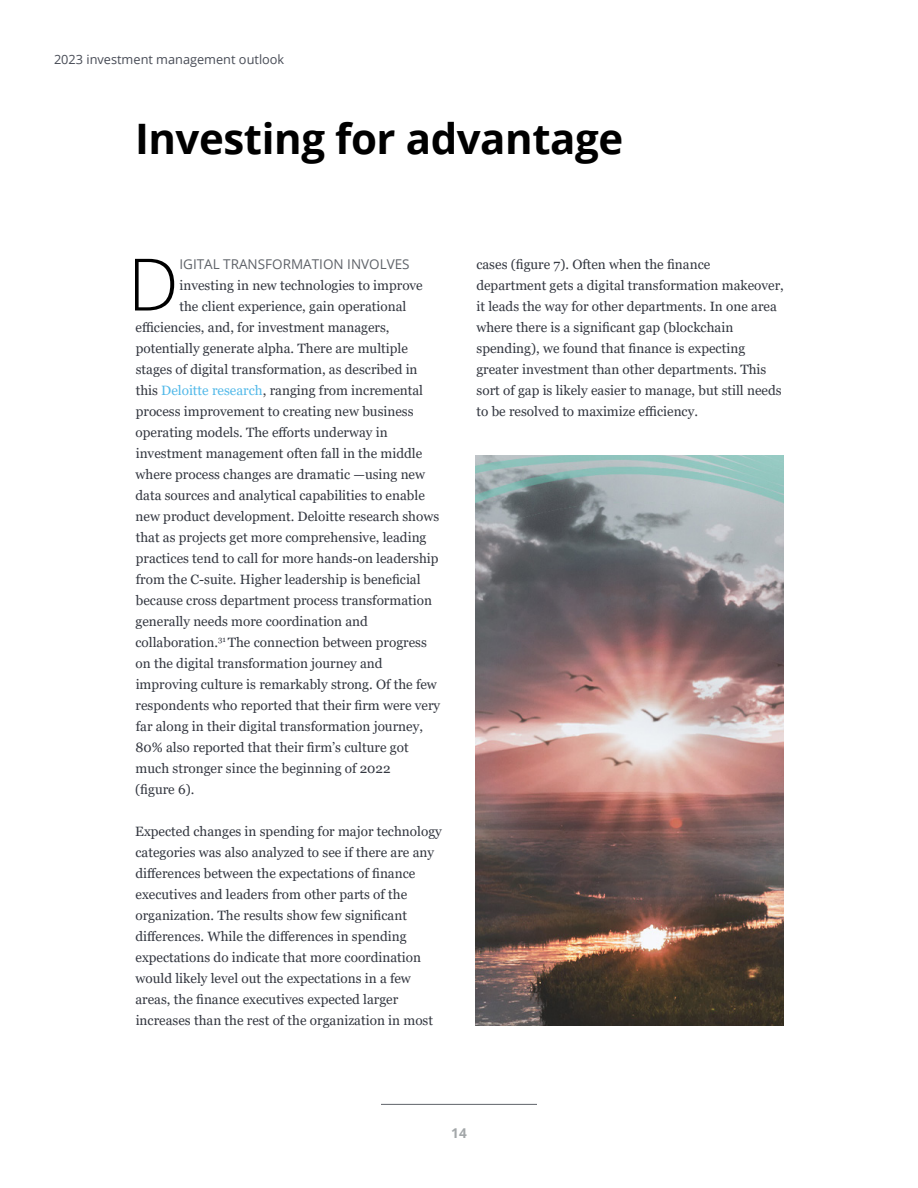
<style>
.page{position:relative;width:918px;height:1188px;background:#fff}
.page>*{position:absolute;margin:0;border:0;box-sizing:border-box;transform-origin:0 0}
.t1{font:300 72.3px "Open Sans";color:#000}
.t2{font:700 42px "Open Sans";letter-spacing:-.01em;color:#000}
.t3{font:13.5px/21px "Georgia";color:#333740}
.t4{font:13.5px "Open Sans";color:#5f6369}
.t5{font:700 13.5px "Open Sans";color:#a3a7a9}
.t6{font:12.75px "Open Sans";color:#474b55}
.s1{color:#52b9e9}
</style>
<div class="page">
<hr style="left:381px;top:1104px;width:156px;height:1px;background:#5f6369">
<img style="left:476px;top:456px;width:307px;height:570px">
<p class="t6" style="left:54px;top:50px;width:232px">2023 investment management outlook</p>
<h2 class="t2" style="left:135px;top:109px;width:490px">Investing for advantage</h2>
<h1 class="t1" style="left:128px;top:235px;width:53px">D</h1>
<p class="t4" style="left:179px;top:254px;width:232px">IGITAL TRANSFORMATION INVOLVES</p>
<p class="t3" style="left:179px;top:275px;width:245px">investing in new technologies to improve</p>
<p class="t3" style="left:179px;top:296px;width:228px">the client experience, gain operational</p>
<p class="t3" style="left:136px;top:317px;width:256px">efficiencies, and, for investment managers,</p>
<p class="t3" style="left:136px;top:338px;width:274px">potentially generate alpha. There are multiple</p>
<p class="t3" style="left:136px;top:359px;width:283px">stages of digital transformation, as described in</p>
<p class="t3" style="left:136px;top:380px;width:289px">this <span class="s1">Deloitte research</span>, ranging from incremental</p>
<p class="t3" style="left:136px;top:401px;width:279px">process improvement to creating new business</p>
<p class="t3" style="left:136px;top:422px;width:254px">operating models. The efforts underway in</p>
<p class="t3" style="left:136px;top:443px;width:288px">investment management often fall in the middle</p>
<p class="t3" style="left:136px;top:464px;width:291px">where process changes are dramatic —using new</p>
<p class="t3" style="left:136px;top:485px;width:291px">data sources and analytical capabilities to enable</p>
<p class="t3" style="left:136px;top:506px;width:305px">new product development. Deloitte research shows</p>
<p class="t3" style="left:136px;top:527px;width:292px">that as projects get more comprehensive, leading</p>
<p class="t3" style="left:136px;top:548px;width:304px">practices tend to call for more hands-on leadership</p>
<p class="t3" style="left:136px;top:569px;width:286px">from the C-suite. Higher leadership is beneficial</p>
<p class="t3" style="left:136px;top:590px;width:298px">because cross department process transformation</p>
<p class="t3" style="left:136px;top:611px;width:234px">generally needs more coordination and</p>
<p class="t3" style="left:136px;top:632px;width:293px">collaboration.<sup>31</sup> The connection between progress</p>
<p class="t3" style="left:136px;top:653px;width:249px">on the digital transformation journey and</p>
<p class="t3" style="left:136px;top:674px;width:303px">improving culture is remarkably strong. Of the few</p>
<p class="t3" style="left:136px;top:695px;width:306px">respondents who reported that their firm were very</p>
<p class="t3" style="left:136px;top:716px;width:289px">far along in their digital transformation journey,</p>
<p class="t3" style="left:136px;top:737px;width:275px">80% also reported that their firm’s culture got</p>
<p class="t3" style="left:136px;top:758px;width:257px">much stronger since the beginning of 2022</p>
<p class="t3" style="left:135px;top:779px;width:61px">(figure 6).</p>
<p class="t3" style="left:135px;top:821px;width:308px">Expected changes in spending for major technology categories was also analyzed to see if there are any differences between the expectations of finance executives and leaders from other parts of the organization. The results show few significant differences. While the differences in spending expectations do indicate that more coordination would likely level out the expectations in a few areas, the finance executives expected larger increases than the rest of the organization in most</p>
<p class="t3" style="left:476px;top:254px;width:309px">cases (figure 7). Often when the finance<br>department gets a digital transformation makeover, it leads the way for other departments. In one area where there is a significant gap (blockchain spending), we found that finance is expecting greater investment than other departments. This sort of gap is likely easier to manage, but still needs to be resolved to maximize efficiency.</p>
<p class="t5" style="left:451px;top:1123px;width:17px">14</p>
</div>
